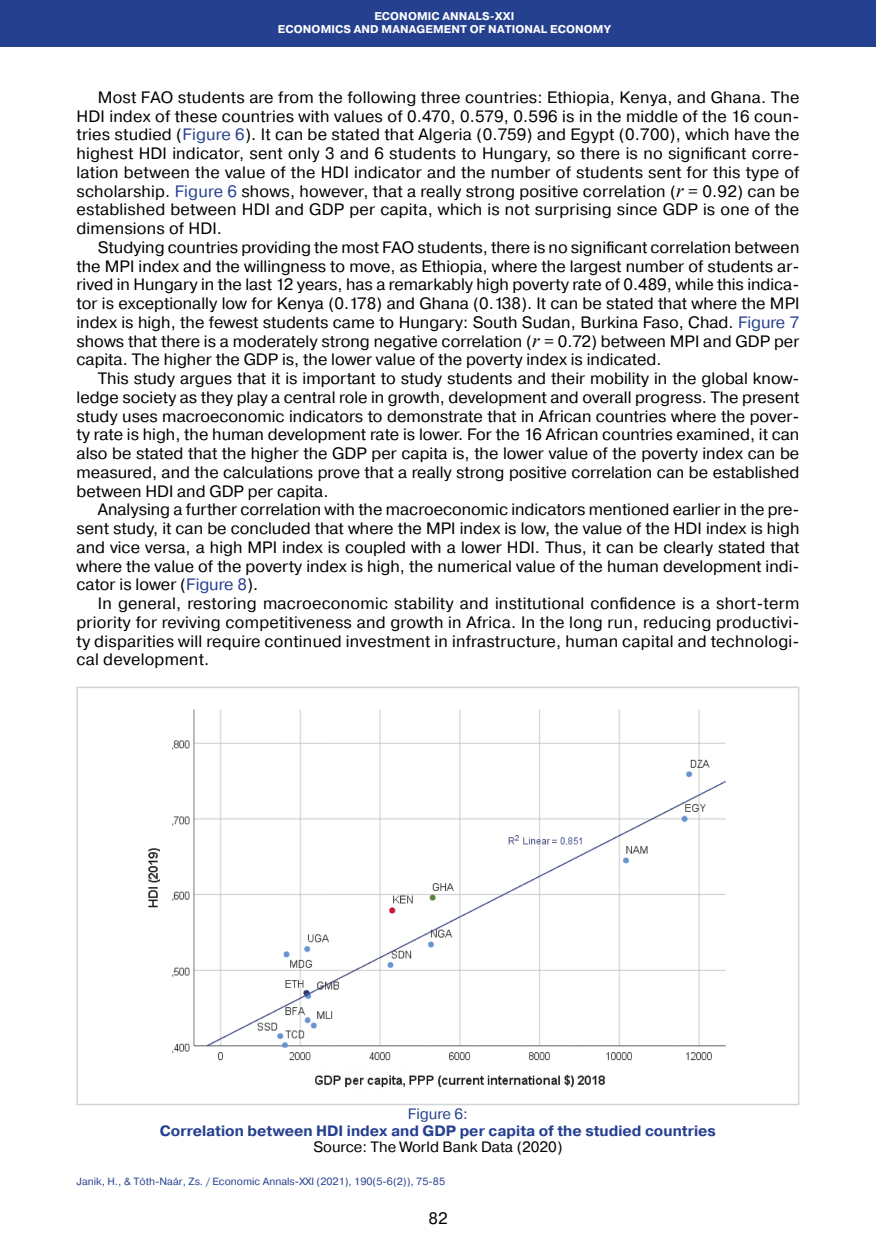
<style>
.page{position:relative;width:876px;height:1246px;background:#fff}
.page>*{position:absolute;margin:0;border:0;box-sizing:border-box;transform-origin:0 0}
.Абзац_2019{font:16.5px/18.8px "Pragmatica";color:#000;text-align:justify}
.Таблицы___рисунки_ша{font:700 15px "Pragmatica";color:#25408f}
.Таблицы__рисунки__по{font:15px "Pragmatica";color:#000}
.Таблицы___рисунки_ша-2{font:15px "Pragmatica";color:#25408f}
.Посада_2016{font:700 11.25px "Pragmatica";letter-spacing:.01em;color:#fff}
.Нижний_колонтитул_20{font:10.5px "Pragmatica";color:#25408f}
.s1{color:#25408f}
.s2{font-family:"Times New Roman";font-style:italic;font-size:19.5px}
</style>
<div class="page">
<div style="left:0;top:0;width:876px;height:47px;background:#25408f"></div>
<img style="left:148px;top:709px;width:578px;height:379px">
<div style="left:76px;top:687px;width:723px;height:418px;border:2px solid #d1d3d4"></div>
<p class="Посада_2016" style="left:374px;top:9px;width:142px">ECONOMIC ANNALS-XXI</p>
<p class="Посада_2016" style="left:278px;top:22px;width:334px">ECONOMICS AND MANAGEMENT OF NATIONAL ECONOMY</p>
<p class="Абзац_2019" style="left:77px;top:88px;width:724px;text-indent:21px">Most FAO students are from the following three countries: Ethiopia, Kenya, and Ghana. The HDI index of these countries with values of 0.470, 0.579, 0.596 is in the middle of the 16 coun&shy;tries studied (<span class="s1">Figure 6</span>). It can be stated that Algeria (0.759) and Egypt (0.700), which have the highest HDI indicator, sent only 3 and 6 students to Hungary, so there is no significant corre&shy;lation between the value of the HDI indicator and the number of students sent for this type of scholarship. <span class="s1">Figure 6</span> shows, however, that a really strong positive correlation (<span class="s2">r</span> = 0.92) can be established between HDI and GDP per capita, which is not surprising since GDP is one of the dimensions of HDI.</p>
<p class="Абзац_2019" style="left:77px;top:238px;width:724px;text-indent:21px">Studying countries providing the most FAO students, there is no significant correlation between the MPI index and the willingness to move, as Ethiopia, where the largest number of students ar&shy;rived in Hungary in the last 12 years, has a remarkably high poverty rate of 0.489, while this indica&shy;tor is exceptionally low for Kenya (0.178) and Ghana (0.138). It can be stated that where the MPI index is high, the fewest students came to Hungary: South Sudan, Burkina Faso, Chad. <span class="s1">Figure 7 </span>shows that there is a moderately strong negative correlation (<span class="s2">r</span> = 0.72) between MPI and GDP per capita. The higher the GDP is, the lower value of the poverty index is indicated.</p>
<p class="Абзац_2019" style="left:77px;top:369px;width:724px;text-align:left;text-indent:21px">This study argues that it is important to study students and their mobility in the global know&shy;ledge society as they play a central role in growth, development and overall progress. The present study uses macroeconomic indicators to demonstrate that in African countries where the pover&shy;ty rate is high, the human development rate is lower. For the 16 African countries examined, it can also be stated that the higher the GDP per capita is, the lower value of the poverty index can be measured, and the calculations prove that a really strong positive correlation can be established between HDI and GDP per capita.</p>
<p class="Абзац_2019" style="left:77px;top:501px;width:724px;text-indent:21px">Analysing a further correlation with the macroeconomic indicators mentioned earlier in the pre&shy;sent study, it can be concluded that where the MPI index is low, the value of the HDI index is high and vice versa, a high MPI index is coupled with a lower HDI. Thus, it can be clearly stated that where the value of the poverty index is high, the numerical value of the human development indi&shy;cator is lower (<span class="s1">Figure 8</span>).</p>
<p class="Абзац_2019" style="left:77px;top:594px;width:724px;text-indent:21px">In general, restoring macroeconomic stability and institutional confidence is a short-term priority for reviving competitiveness and growth in Africa. In the long run, reducing productivi&shy;ty disparities will require continued investment in infrastructure, human capital and technologi&shy;cal development.</p>
<p class="Таблицы___рисунки_ша-2" style="left:408px;top:1105px;width:61px">Figure 6:</p>
<p class="Таблицы___рисунки_ша" style="left:160px;top:1121px;width:557px">Correlation between HDI index and GDP per capita of the studied countries</p>
<p class="Таблицы__рисунки__по" style="left:313px;top:1138px;width:251px">Source: The World Bank Data (2020)</p>
<p class="Нижний_колонтитул_20" style="left:77px;top:1174px;width:370px">Janik, H., &amp; Tóth-Naár, Zs. / Economic Annals-XXI (2021), 190(5-6(2)), 75-85</p>
<p class="Абзац_2019" style="left:428px;top:1210px;width:21px">82</p>
</div>
